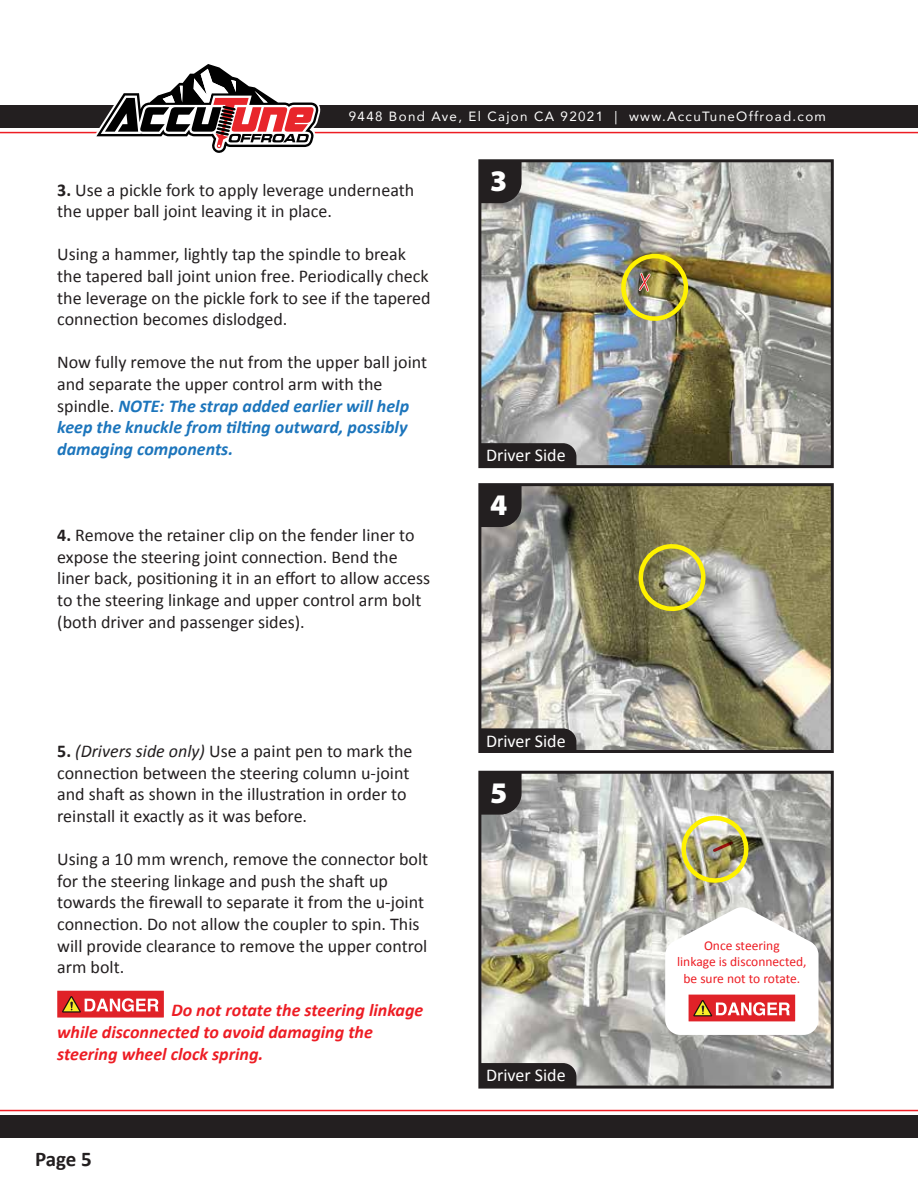
<style>
.page{position:relative;width:918px;height:1188px;background:#fff}
.page>*{position:absolute;margin:0;border:0;box-sizing:border-box;transform-origin:0 0}
.t1{font:700 21px "Calibri";color:#231f20}
.t2{font:18px/21.6px "Calibri";color:#231f20}
.t3{font:italic 700 18px/21.6px "Calibri";color:#1c75bc}
.t4{font:italic 700 18px/21.6px "Calibri";color:#ed1d24}
.t5{font:18px "Calibri";color:#fff}
.t6{font:13.5px/16.2px "Calibri";color:#ed1d24;text-align:center}
.t7{font:13.35px "Avenir";letter-spacing:.1em;color:#fff}
.s1{font-weight:700}
.s2{font-weight:400;font-style:normal;color:#231f20}
.s3{font-style:italic}
</style>
<div class="page">
<div style="left:0;top:1115px;width:918px;height:23px;background:#231f20"></div>
<hr style="left:0;top:1110px;width:918px;height:1px;background:#ed1d24">
<div style="left:0;top:105px;width:918px;height:23px;background:#231f20"></div>
<hr style="left:0;top:132px;width:918px;height:1px;background:#ed1d24">
<svg style="left:93px;top:64px;width:228px;height:89px"></svg>
<img style="left:482px;top:163px;width:348px;height:301px">
<div style="left:478px;top:159px;width:356px;height:309px;border:3px solid #231f20"></div>
<img style="left:613px;top:252px;width:83px;height:77px">
<div style="left:479px;top:443px;width:97px;height:24px;background:#231f20"></div>
<img style="left:482px;top:775px;width:348px;height:310px">
<div style="left:478px;top:771px;width:356px;height:318px;border:3px solid #231f20"></div>
<div style="left:479px;top:1063px;width:97px;height:24px;background:#231f20"></div>
<img style="left:673px;top:807px;width:84px;height:78px">
<svg style="left:663px;top:903px;width:158px;height:134px"></svg>
<img style="left:482px;top:487px;width:348px;height:262px">
<div style="left:478px;top:483px;width:356px;height:270px;border:3px solid #231f20"></div>
<img style="left:634px;top:539px;width:74px;height:77px">
<div style="left:479px;top:728px;width:97px;height:24px;background:#231f20"></div>
<svg style="left:57px;top:991px;width:107px;height:27px;background:#e15250"></svg>
<svg style="left:479px;top:161px;width:43px;height:42px;background:#292626"></svg>
<svg style="left:479px;top:772px;width:43px;height:43px;background:#2c2829"></svg>
<svg style="left:479px;top:485px;width:43px;height:42px;background:#2a2626"></svg>
<p class="t7" style="left:349px;top:105px;width:479px">9448 Bond Ave, El Cajon CA 92021 | www.AccuTuneOffroad.com</p>
<p class="t2" style="left:57px;top:178px;width:359px"><span class="s1">3.</span> Use a pickle fork to apply leverage underneath the upper ball joint leaving it in place.</p>
<p class="t2" style="left:57px;top:243px;width:375px">Using a hammer, lightly tap the spindle to break the tapered ball joint union free. Periodically check the leverage on the pickle fork to see if the tapered connection becomes dislodged.</p>
<p class="t3" style="left:57px;top:351px;width:371px"><span class="s2">Now fully remove the nut from the upper ball joint and separate the upper control arm with the spindle.</span> NOTE: The strap added earlier will help keep the knuckle from tilting outward, possibly damaging components.</p>
<p class="t2" style="left:57px;top:523px;width:375px"><span class="s1">4.</span> Remove the retainer clip on the fender liner to expose the steering joint connection. Bend the liner back, positioning it in an effort to allow access to the steering linkage and upper control arm bolt (both driver and passenger sides).</p>
<p class="t2" style="left:57px;top:739px;width:357px"><span class="s1">5.</span> <span class="s3">(Drivers side only)</span> Use a paint pen to mark the connection between the steering column u-joint and shaft as shown in the illustration in order to reinstall it exactly as it was before.</p>
<p class="t2" style="left:57px;top:847px;width:372px">Using a 10 mm wrench, remove the connector bolt for the steering linkage and push the shaft up towards the firewall to separate it from the u-joint connection. Do not allow the coupler to spin. This will provide clearance to remove the upper control arm bolt.</p>
<p class="t4" style="left:57px;top:999px;width:368px;text-indent:114px">Do not rotate the steering linkage while disconnected to avoid damaging the steering wheel clock spring.</p>
<p class="t1" style="left:35px;top:1145px;width:58px">Page 5</p>
<p class="t5" style="left:486px;top:444px;width:81px">Driver Side</p>
<p class="t5" style="left:486px;top:729px;width:81px">Driver Side</p>
<p class="t5" style="left:486px;top:1064px;width:81px">Driver Side</p>
<p class="t6" style="left:677px;top:937px;width:131px">Once steering<br>linkage is disconnected, be sure not to rotate.</p>
</div>
